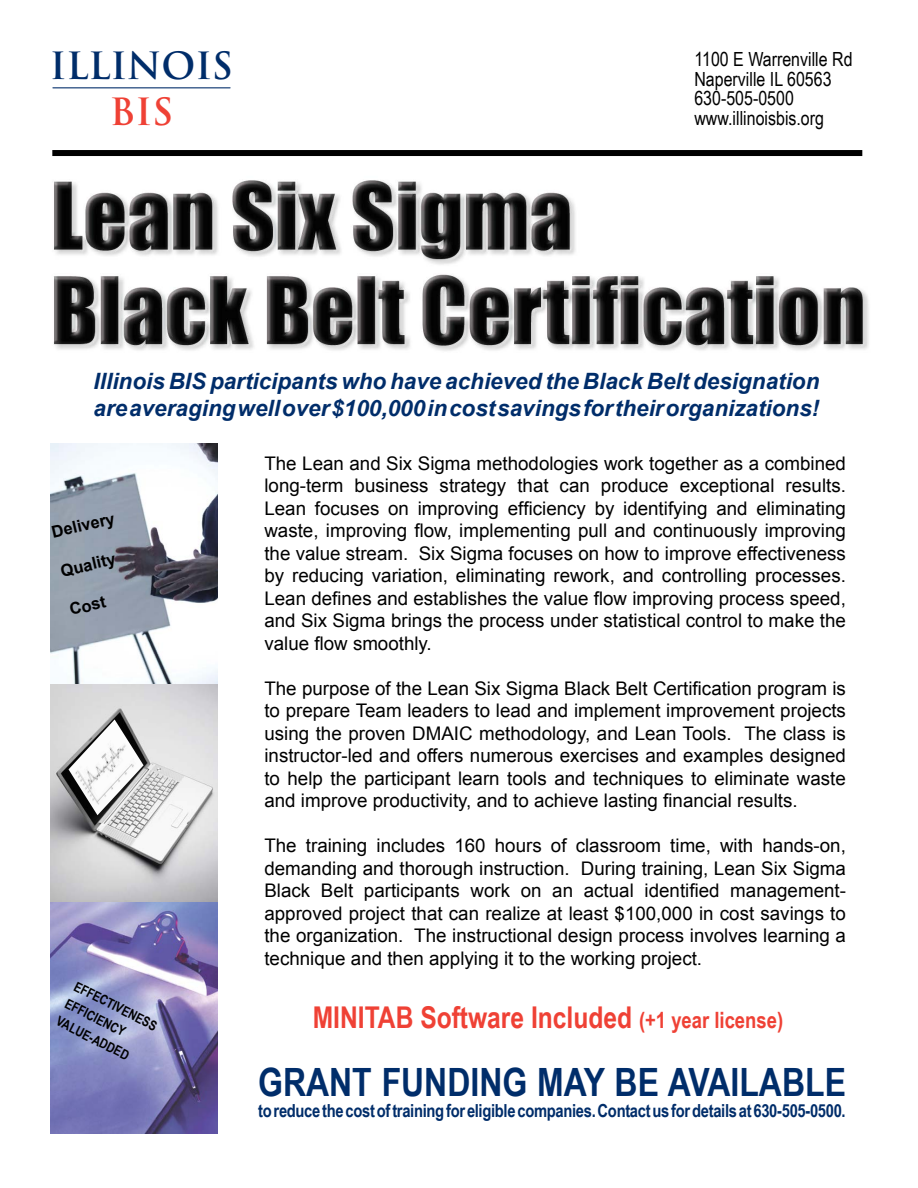
<style>
.page{position:relative;width:918px;height:1188px;background:#fff}
.page>*{position:absolute;margin:0;border:0;box-sizing:border-box;transform-origin:0 0}
.t1{font:700 39px "Arial Narrow";color:#002d6a}
.t2{font:700 36.6px "Trajan";color:#002d6a}
.t3{font:700 36.6px "Trajan";color:#ef4135}
.t4{font:700 30px "Arial Narrow";color:#ef4135}
.t5{font:italic 700 22.5px/27px "Arial";color:#002d6a}
.t6{font:19.5px/19.5px "Arial Narrow";color:#000}
.t7{font:18.75px/22.5px "Arial";color:#000;text-align:justify}
.t8{font:700 18px "Arial Narrow";letter-spacing:-.02em;color:#002d6a}
.t9{font:700 16.5px "Arial";color:#000}
.t10{font:700 13.5px/19.5px "Arial Narrow";color:#000}
.s1{font-size:22.5px}
</style>
<div class="page">
<img style="left:53px;top:180px;width:816px;height:171px">
<div style="left:52px;top:150px;width:810px;height:6px;background:#000"></div>
<hr style="left:53px;top:88px;width:177px;height:1px;background:#002d6a">
<img style="left:51px;top:444px;width:167px;height:240px">
<img style="left:51px;top:684px;width:167px;height:219px">
<img style="left:51px;top:903px;width:167px;height:231px">
<img style="left:69px;top:719px;width:75px;height:96px">
<h2 class="t2" style="left:50px;top:43px;width:185px">ILLINOIS</h2>
<h2 class="t3" style="left:110px;top:89px;width:65px">BIS</h2>
<p class="t6" style="left:694px;top:49px;width:160px">1100 E Warrenville Rd<br>Naperville IL 60563<br>630-505-0500 www.illinoisbis.org</p>
<p class="t5" style="left:94px;top:368px;width:727px">Illinois BIS participants who have achieved the Black Belt designation are averaging well over $100,000 in cost savings for their organizations!</p>
<p class="t7" style="left:264px;top:452px;width:583px">The Lean and Six Sigma methodologies work together as a combined long-term business strategy that can produce exceptional results.<br>Lean focuses on improving efficiency by identifying and eliminating waste, improving flow, implementing pull and continuously improving the value stream. Six Sigma focuses on how to improve effectiveness by reducing variation, eliminating rework, and controlling processes.<br>Lean defines and establishes the value flow improving process speed, and Six Sigma brings the process under statistical control to make the value flow smoothly.</p>
<p class="t7" style="left:264px;top:677px;width:583px">The purpose of the Lean Six Sigma Black Belt Certification program is to prepare Team leaders to lead and implement improvement projects using the proven DMAIC methodology, and Lean Tools. The class is instructor-led and offers numerous exercises and examples designed to help the participant learn tools and techniques to eliminate waste and improve productivity, and to achieve lasting financial results.</p>
<p class="t7" style="left:264px;top:834px;width:583px">The training includes 160 hours of classroom time, with hands-on, demanding and thorough instruction. During training, Lean Six Sigma Black Belt participants work on an actual identified management&shy;approved project that can realize at least $100,000 in cost savings to the organization. The instructional design process involves learning a technique and then applying it to the working project.</p>
<p class="t9" style="left:49px;top:521px;width:66px;rotate:-13deg">Delivery</p>
<p class="t9" style="left:58px;top:560px;width:57px;rotate:-13deg">Quality</p>
<p class="t9" style="left:67px;top:598px;width:38px;rotate:-13deg">Cost</p>
<p class="t10" style="left:80px;top:976px;width:93px;rotate:27deg">EFFECTIVENESS<br>EFFICIENCY<br>VALUE-ADDED</p>
<h3 class="t4" style="left:313px;top:995px;width:472px">MINITAB Software Included <span class="s1">(+1 year license)</span></h3>
<h1 class="t1" style="left:258px;top:1053px;width:589px">GRANT FUNDING MAY BE AVAILABLE</h1>
<p class="t8" style="left:258px;top:1097px;width:589px">to reduce the cost of training for eligible companies. Contact us for details at 630-505-0500.</p>
</div>
